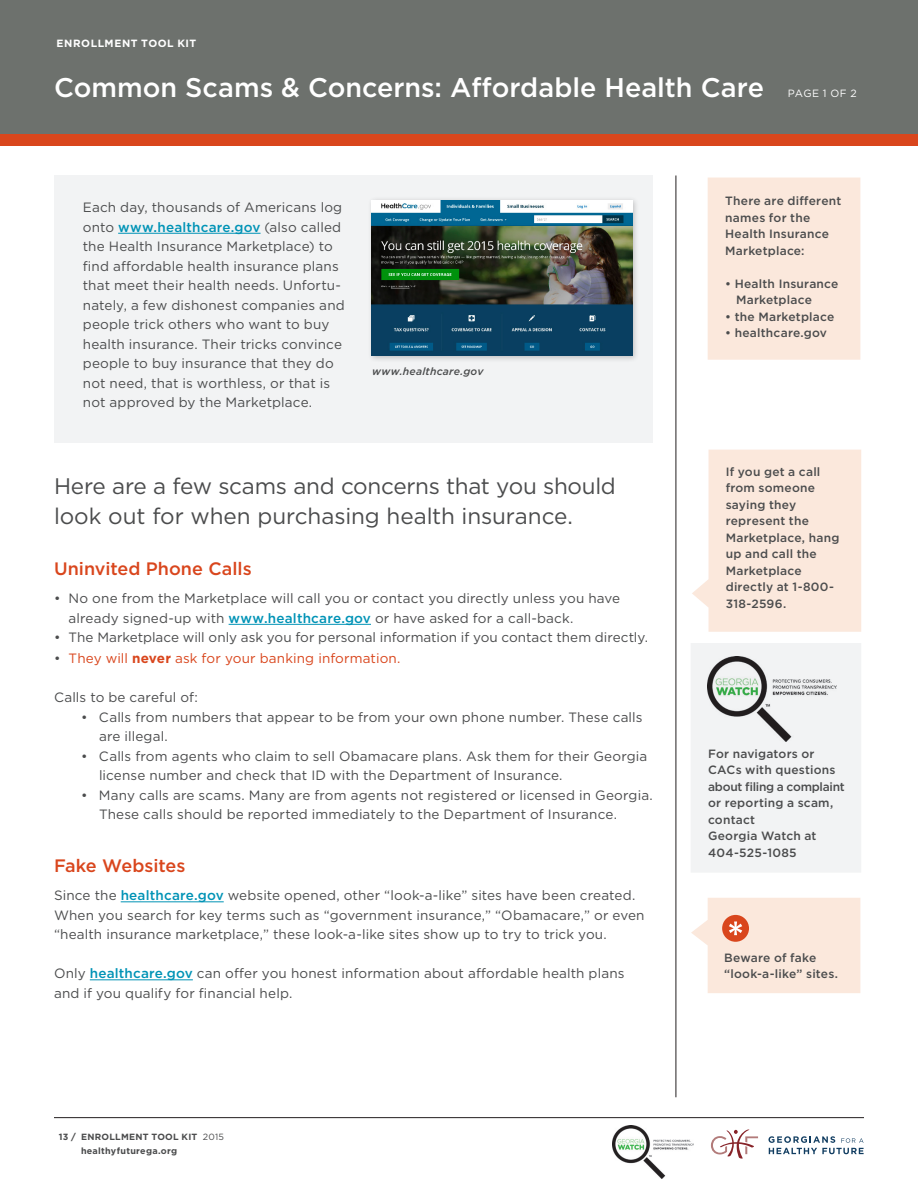
<style>
.page{position:relative;width:918px;height:1188px;background:#fff}
.page>*{position:absolute;margin:0;border:0;box-sizing:border-box;transform-origin:0 0}
.t1{font:500 27px "Gotham";color:#fff}
.Style_1{font:22.5px/30px "Gotham";letter-spacing:-.01em;color:#4b4c4d}
.Style_2{font:500 18px "Gotham";color:#d9461d}
.Body_1{font:13.5px/19.5px "Gotham";letter-spacing:.01em;color:#4b4c4d}
.Body_1-2{font:13.5px "Gotham";letter-spacing:.01em;color:#d9461d}
.Note_3{font:500 12px/16.5px "Gotham";letter-spacing:.02em;color:#4b4c4d}
.Note_3-2{font:italic 500 10.5px "Gotham";letter-spacing:.02em;color:#4b4c4d}
.t2{font:700 10.5px "Gotham";letter-spacing:.05em;color:#fff}
.Body_1-3{font:10.5px "Gotham";letter-spacing:.035em;color:#fff}
.t3{font:700 9px "Gotham";letter-spacing:.03em;color:#4b4c4d}
.s1{font-weight:500;color:#0093b6}
.s2{color:#4b4c4d}
.s3{font-weight:700}
.s4{font-weight:400}
</style>
<div class="page">
<svg style="left:768px;top:1136px;width:96px;height:18px"></svg>
<svg style="left:711px;top:1130px;width:47px;height:29px"></svg>
<hr style="left:54px;top:1117px;width:810px;height:1px;background:#231f20">
<div style="left:0;top:0;width:918px;height:134px;background:#6d716d"></div>
<hr style="left:676px;top:176px;width:1px;height:921px;background:#231f20">
<svg style="left:692px;top:450px;width:169px;height:182px;background:#fbeadf"></svg>
<div style="left:54px;top:176px;width:599px;height:267px;background:#f2f3f4"></div>
<div style="left:0;top:134px;width:918px;height:11px;background:#d9461d"></div>
<hr style="left:118px;top:233px;width:143px;height:1px;background:#0093b6">
<hr style="left:229px;top:624px;width:142px;height:1px;background:#0093b6">
<hr style="left:121px;top:901px;width:103px;height:1px;background:#0093b6">
<hr style="left:90px;top:979px;width:103px;height:1px;background:#0093b6">
<div style="left:368px;top:196px;width:271px;height:167px;background:#231f20;opacity:.25"></div>
<img style="left:372px;top:200px;width:260px;height:156px">
<div style="left:708px;top:178px;width:152px;height:182px;background:#fbe8dc"></div>
<div style="left:691px;top:643px;width:170px;height:229px;background:#f2f3f4"></div>
<svg style="left:691px;top:898px;width:169px;height:95px;background:#fae5d9"></svg>
<img style="left:612px;top:1126px;width:81px;height:53px">
<img style="left:707px;top:657px;width:129px;height:84px">
<p class="t2" style="left:57px;top:37px;width:141px">ENROLLMENT TOOL KIT</p>
<p class="t1" style="left:54px;top:69px;width:712px">Common Scams &amp; Concerns: Affordable Health Care</p>
<p class="Body_1-3" style="left:788px;top:86px;width:70px">PAGE 1 OF 2</p>
<p class="Body_1" style="left:83px;top:198px;width:263px">Each day, thousands of Americans log onto <span class="s1">www.healthcare.gov</span> (also called the Health Insurance Marketplace) to find affordable health insurance plans that meet their health needs. Unfortu&shy;nately, a few dishonest companies and people trick others who want to buy health insurance. Their tricks convince people to buy insurance that they do not need, that is worthless, or that is not approved by the Marketplace.</p>
<p class="Note_3-2" style="left:372px;top:364px;width:113px">www.healthcare.gov</p>
<p class="Style_1" style="left:54px;top:471px;width:563px">Here are a few scams and concerns that you should look out for when purchasing health insurance.</p>
<p class="Style_2" style="left:54px;top:557px;width:199px">Uninvited Phone Calls</p>
<p class="Body_1" style="left:69px;top:589px;width:553px;text-indent:-15px">• No one from the Marketplace will call you or contact you directly unless you have already signed-up with <span class="s1">www.healthcare.gov</span> or have asked for a call-back.</p>
<p class="Body_1" style="left:54px;top:628px;width:596px">• The Marketplace will only ask you for personal information if you contact them directly.</p>
<p class="Body_1-2" style="left:54px;top:650px;width:348px"><span class="s2">•</span> They will <span class="s3">never</span> ask for your banking information.</p>
<p class="Body_1" style="left:54px;top:688px;width:145px">Calls to be careful of:</p>
<p class="Body_1" style="left:99px;top:707px;width:545px;text-indent:-18px">• Calls from numbers that appear to be from your own phone number. These calls are illegal.</p>
<p class="Body_1" style="left:99px;top:746px;width:550px;text-indent:-18px">• Calls from agents who claim to sell Obamacare plans. Ask them for their Georgia license number and check that ID with the Department of Insurance.</p>
<p class="Body_1" style="left:99px;top:785px;width:555px;text-indent:-18px">• Many calls are scams. Many are from agents not registered or licensed in Georgia.<br>These calls should be reported immediately to the Department of Insurance.</p>
<p class="Style_2" style="left:54px;top:854px;width:133px">Fake Websites</p>
<p class="Body_1" style="left:54px;top:886px;width:592px">Since the <span class="s1">healthcare.gov</span> website opened, other “look-a-like” sites have been created.<br>When you search for key terms such as “government insurance,” “Obamacare,” or even “health insurance marketplace,” these look-a-like sites show up to try to trick you.</p>
<p class="Body_1" style="left:54px;top:964px;width:572px">Only <span class="s1">healthcare.gov</span> can offer you honest information about affordable health plans and if you qualify for financial help.</p>
<p class="t3" style="left:59px;top:1130px;width:167px">13 / ENROLLMENT TOOL KIT <span class="s4">2015</span></p>
<p class="t3" style="left:81px;top:1145px;width:98px">healthyfuturega.org</p>
<p class="Note_3" style="left:725px;top:192px;width:118px">There are different names for the<br>Health Insurance<br>Marketplace:</p>
<p class="Note_3" style="left:736px;top:275px;width:104px;text-indent:-11px">• Health Insurance<br>Marketplace</p>
<p class="Note_3" style="left:725px;top:308px;width:111px">• the Marketplace</p>
<p class="Note_3" style="left:725px;top:324px;width:103px">• healthcare.gov</p>
<p class="Note_3" style="left:726px;top:463px;width:115px">If you get a call from someone saying they represent the<br>Marketplace, hang up and call the<br>Marketplace directly at 1-800-<br>318-2596.</p>
<p class="Note_3" style="left:708px;top:745px;width:138px">For navigators or<br>CACs with questions about filing a complaint or reporting a scam, contact<br>Georgia Watch at<br>404-525-1085</p>
<p class="Note_3" style="left:724px;top:949px;width:115px">Beware of fake “look-a-like” sites.</p>
</div>
